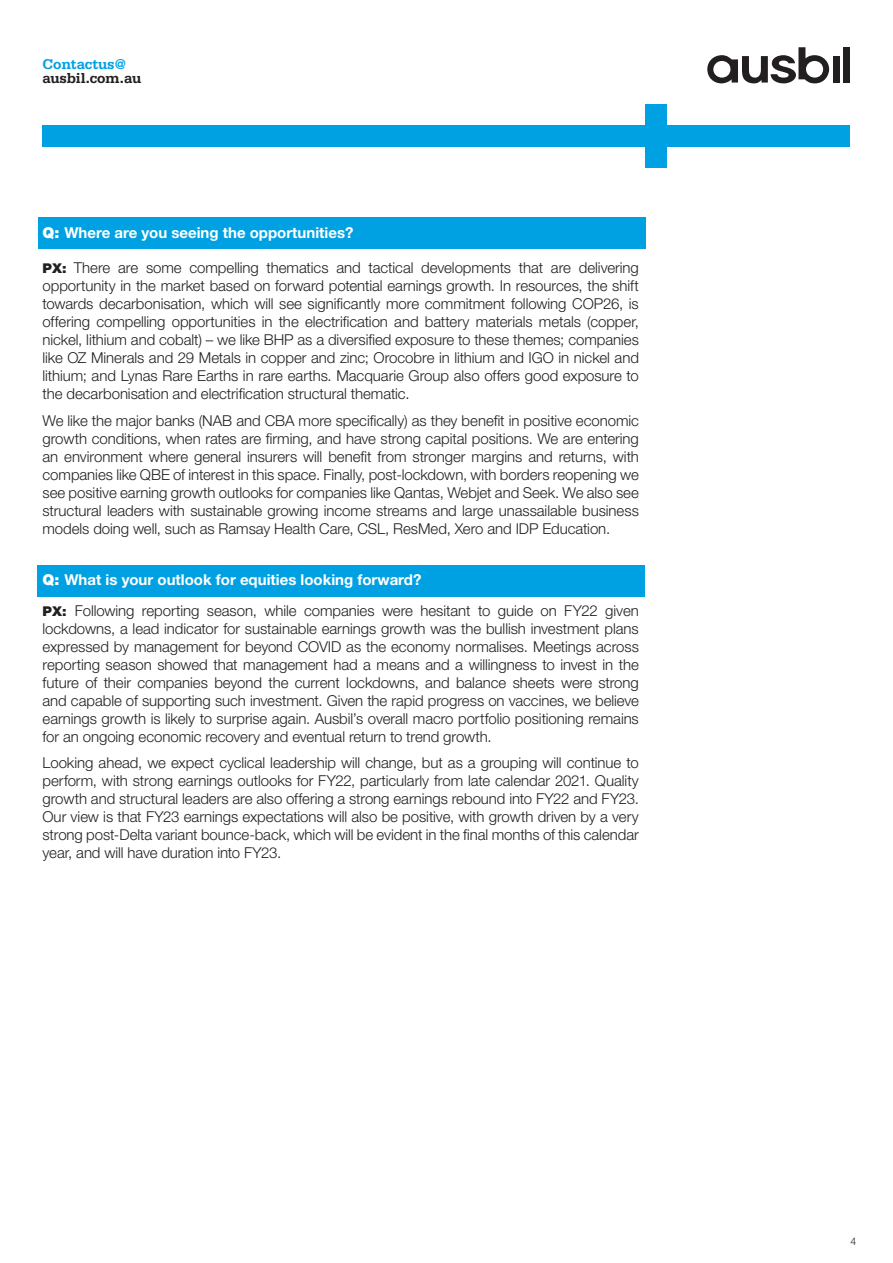
<style>
.page{position:relative;width:893px;height:1263px;background:#fff}
.page>*{position:absolute;margin:0;border:0;box-sizing:border-box;transform-origin:0 0}
.Body_text{font:300 15px/18px "Helvetica Neue LT Std";letter-spacing:-.005em;color:#231f20;text-align:justify}
.Body_text-2{font:700 15px "Helvetica Neue LT Std";color:#fff}
.Email{font:700 15px/13.5px "Serifa Std";letter-spacing:-.01em;color:#231f20}
.Page_number_right{font:300 10.5px "Helvetica Neue LT Std";color:#231f20}
.s1{color:#00a1e3}
.s2{font-weight:900}
.s3{font-weight:900;font-size:13.5px}
</style>
<div class="page">
<div style="left:37px;top:564px;width:608px;height:32px;background:#00a1e3"></div>
<div style="left:38px;top:217px;width:608px;height:32px;background:#00a1e3"></div>
<svg style="left:707px;top:47px;width:122px;height:36px"></svg>
<div style="left:832px;top:56px;width:7px;height:27px;background:#231f20"></div>
<div style="left:843px;top:47px;width:7px;height:36px;background:#231f20"></div>
<div style="left:43px;top:125px;width:807px;height:21px;background:#00a1e3"></div>
<div style="left:646px;top:104px;width:21px;height:64px;background:#00a1e3"></div>
<p class="Email" style="left:43px;top:57px;width:100px"><span class="s1">Contactus@ </span>ausbil.com.au</p>
<p class="Body_text-2" style="left:43px;top:224px;width:312px"><span class="s2">Q:</span> Where are you seeing the opportunities?</p>
<p class="Body_text" style="left:43px;top:259px;width:598px"><span class="s3">PX:</span> There are some compelling thematics and tactical developments that are delivering opportunity in the market based on forward potential earnings growth. In resources, the shift towards decarbonisation, which will see significantly more commitment following COP26, is offering compelling opportunities in the electrification and battery materials metals (copper, nickel, lithium and cobalt) – we like BHP as a diversified exposure to these themes; companies like OZ Minerals and 29 Metals in copper and zinc; Orocobre in lithium and IGO in nickel and lithium; and Lynas Rare Earths in rare earths. Macquarie Group also offers good exposure to the decarbonisation and electrification structural thematic.</p>
<p class="Body_text" style="left:43px;top:411px;width:598px">We like the major banks (NAB and CBA more specifically) as they benefit in positive economic growth conditions, when rates are firming, and have strong capital positions. We are entering an environment where general insurers will benefit from stronger margins and returns, with companies like QBE of interest in this space. Finally, post-lockdown, with borders reopening we see positive earning growth outlooks for companies like Qantas, Webjet and Seek. We also see structural leaders with sustainable growing income streams and large unassailable business models doing well, such as Ramsay Health Care, CSL, ResMed, Xero and IDP Education.</p>
<p class="Body_text-2" style="left:43px;top:570px;width:380px"><span class="s2">Q:</span> What is your outlook for equities looking forward?</p>
<p class="Body_text" style="left:43px;top:601px;width:598px"><span class="s3">PX:</span> Following reporting season, while companies were hesitant to guide on FY22 given lockdowns, a lead indicator for sustainable earnings growth was the bullish investment plans expressed by management for beyond COVID as the economy normalises. Meetings across reporting season showed that management had a means and a willingness to invest in the future of their companies beyond the current lockdowns, and balance sheets were strong and capable of supporting such investment. Given the rapid progress on vaccines, we believe earnings growth is likely to surprise again. Ausbil’s overall macro portfolio positioning remains for an ongoing economic recovery and eventual return to trend growth.</p>
<p class="Body_text" style="left:43px;top:754px;width:598px">Looking ahead, we expect cyclical leadership will change, but as a grouping will continue to perform, with strong earnings outlooks for FY22, particularly from late calendar 2021. Quality growth and structural leaders are also offering a strong earnings rebound into FY22 and FY23.<br>Our view is that FY23 earnings expectations will also be positive, with growth driven by a very strong post-Delta variant bounce-back, which will be evident in the final months of this calendar year, and will have duration into FY23.</p>
<p class="Page_number_right" style="left:851px;top:1235px;width:7px">4</p>
</div>
